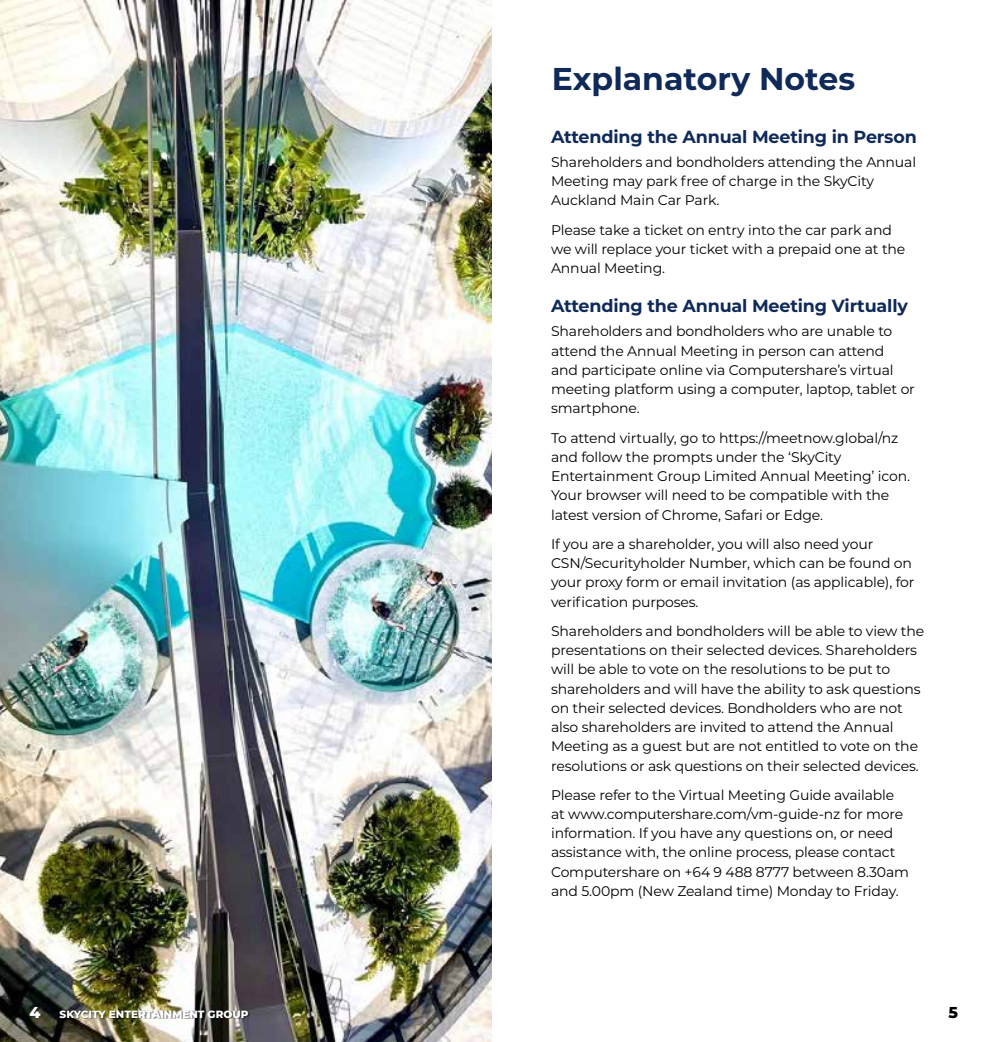
<style>
.page{position:relative;width:983px;height:1042px;background:#fff}
.page>*{position:absolute;margin:0;border:0;box-sizing:border-box;transform-origin:0 0}
.t1{font:700 31.5px "Montserrat";color:#0f2a59}
.t2{font:700 17.5px "Montserrat";letter-spacing:-.01em;color:#0f2a59}
.t3{font:800 15.75px "Montserrat";color:#000}
.t4{font:14px/19.2px "Montserrat";letter-spacing:-.01em;color:#000}
.t5{font:800 10.5px "Montserrat";color:#fff}
.s1{font-size:15.75px}
</style>
<div class="page">
<img style="left:0;top:0;width:491px;height:1042px">
<div style="left:60px;top:1010px;width:190px;height:9px;background:#000;opacity:.55"></div>
<h1 class="t1" style="left:551px;top:56px;width:304px">Explanatory Notes</h1>
<p class="t2" style="left:551px;top:124px;width:367px">Attending the Annual Meeting in Person</p>
<p class="t4" style="left:551px;top:152px;width:366px">Shareholders and bondholders attending the Annual<br>Meeting may park free of charge in the SkyCity<br>Auckland Main Car Park.</p>
<p class="t4" style="left:551px;top:219px;width:356px">Please take a ticket on entry into the car park and we will replace your ticket with a prepaid one at the<br>Annual Meeting.</p>
<p class="t2" style="left:551px;top:293px;width:358px">Attending the Annual Meeting Virtually</p>
<p class="t4" style="left:551px;top:321px;width:365px">Shareholders and bondholders who are unable to attend the Annual Meeting in person can attend<br>and participate online via Computershare’s virtual meeting platform using a computer, laptop, tablet or smartphone.</p>
<p class="t4" style="left:551px;top:427px;width:360px">To attend virtually, go to https://meetnow.global/nz and follow the prompts under the ‘SkyCity Entertainment Group Limited Annual Meeting’ icon.<br>Your browser will need to be compatible with the latest version of Chrome, Safari or Edge.</p>
<p class="t4" style="left:551px;top:534px;width:365px">If you are a shareholder, you will also need your CSN/Securityholder Number, which can be found on your proxy form or email invitation (as applicable), for verification purposes.</p>
<p class="t4" style="left:551px;top:620px;width:374px">Shareholders and bondholders will be able to view the presentations on their selected devices. Shareholders will be able to vote on the resolutions to be put to shareholders and will have the ability to ask questions on their selected devices. Bondholders who are not also shareholders are invited to attend the Annual Meeting as a guest but are not entitled to vote on the resolutions or ask questions on their selected devices.</p>
<p class="t4" style="left:551px;top:784px;width:359px">Please refer to the Virtual Meeting Guide available at www.computershare.com/vm-guide-nz for more information. If you have any questions on, or need assistance with, the online process, please contact Computershare on +64 9 488 8777 between 8.30am and 5.00pm (New Zealand time) Monday to Friday.</p>
<p class="t5" style="left:29px;top:1006px;width:220px"><span class="s1">4</span> SKYCITY ENTERTAINMENT GROUP</p>
<p class="t3" style="left:948px;top:1001px;width:11px">5</p>
</div>
